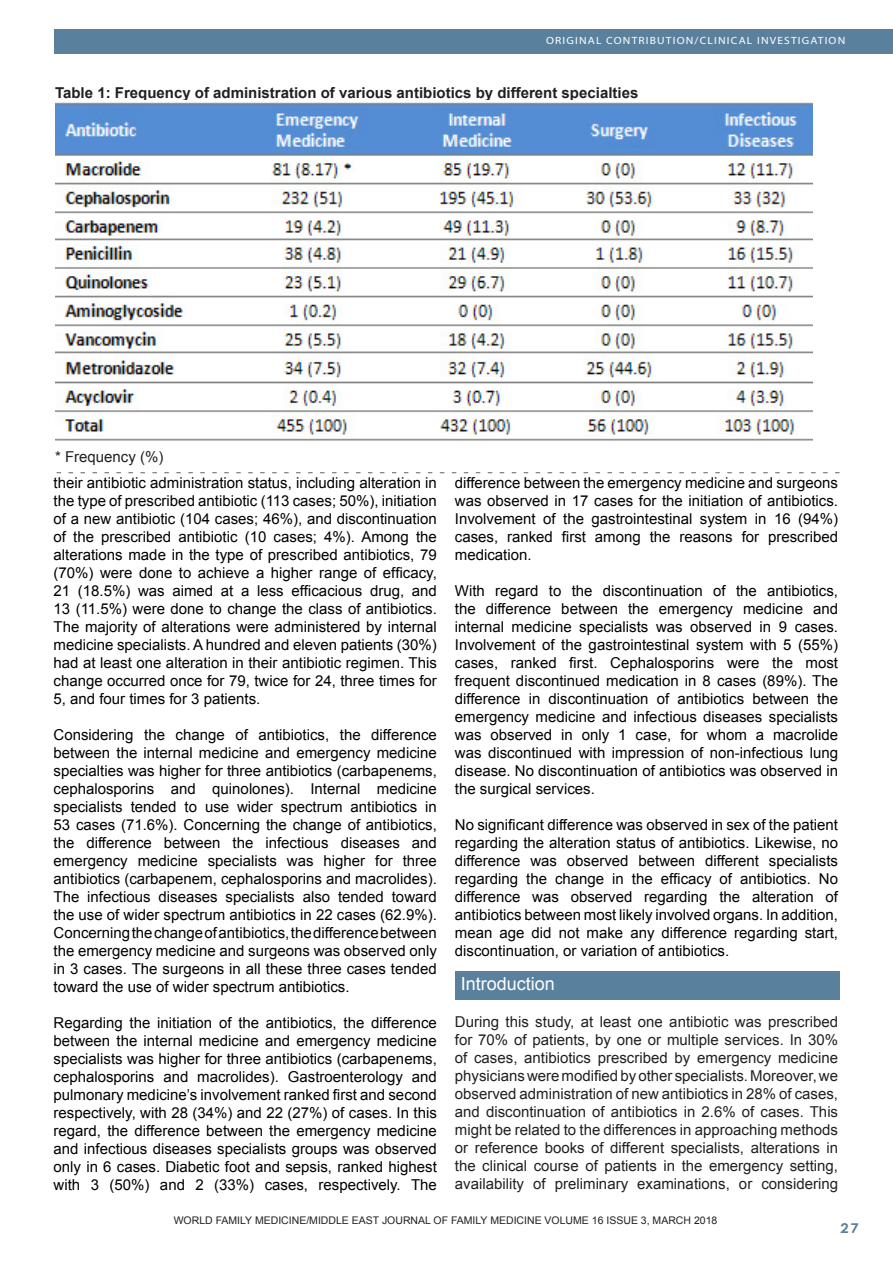
<style>
.page{position:relative;width:893px;height:1263px;background:#fff}
.page>*{position:absolute;margin:0;border:0;box-sizing:border-box;transform-origin:0 0}
.Footnote_Text{font:18px "Arial";color:#fff}
.Footnote_Text-2{font:15px/18px "Arial";color:#000100;text-align:justify}
.Footnote_Text-3{font:15px/18px "Arial";color:#231f20;text-align:justify}
.Footnote_Text-4{font:700 15px "Arial";color:#231f20}
.t1{font:700 13.5px "Century Gothic";color:#59809c;scale:1.1 1}
.Footnote_Text-5{font:10.5px "Arial";color:#231f20}
.t2{font:10.5px "Myriad";letter-spacing:.1em;color:#fff;scale:1.1 1}
</style>
<div class="page">
<div style="left:54px;top:30px;width:839px;height:24px;background:#59809c"></div>
<img style="left:55px;top:102px;width:758px;height:339px">
<div style="left:455px;top:971px;width:385px;height:28px;background:#59809c"></div>
<svg style="left:57px;top:472px;width:783px;height:1px"></svg>
<p class="t2" style="left:546px;top:35px;width:273px">ORIGINAL CONTRIBUTION/CLINICAL INVESTIGATION</p>
<p class="Footnote_Text-4" style="left:55px;top:83px;width:585px">Table 1: Frequency of administration of various antibiotics by different specialties</p>
<p class="Footnote_Text-3" style="left:55px;top:448px;width:110px">* Frequency (%)</p>
<p class="Footnote_Text-2" style="left:54px;top:474px;width:385px">their antibiotic administration status, including alteration in the type of prescribed antibiotic (113 cases; 50%), initiation of a new antibiotic (104 cases; 46%), and discontinuation of the prescribed antibiotic (10 cases; 4%). Among the alterations made in the type of prescribed antibiotics, 79 (70%) were done to achieve a higher range of efficacy, 21 (18.5%) was aimed at a less efficacious drug, and 13 (11.5%) were done to change the class of antibiotics.<br>The majority of alterations were administered by internal medicine specialists. A hundred and eleven patients (30%) had at least one alteration in their antibiotic regimen. This change occurred once for 79, twice for 24, three times for 5, and four times for 3 patients.</p>
<p class="Footnote_Text-2" style="left:54px;top:726px;width:385px">Considering the change of antibiotics, the difference between the internal medicine and emergency medicine specialties was higher for three antibiotics (carbapenems, cephalosporins and quinolones). Internal medicine specialists tended to use wider spectrum antibiotics in 53 cases (71.6%). Concerning the change of antibiotics, the difference between the infectious diseases and emergency medicine specialists was higher for three antibiotics (carbapenem, cephalosporins and macrolides).<br>The infectious diseases specialists also tended toward the use of wider spectrum antibiotics in 22 cases (62.9%).<br>Concerning the change of antibiotics, the difference between the emergency medicine and surgeons was observed only in 3 cases. The surgeons in all these three cases tended toward the use of wider spectrum antibiotics.</p>
<p class="Footnote_Text-2" style="left:54px;top:1014px;width:385px">Regarding the initiation of the antibiotics, the difference between the internal medicine and emergency medicine specialists was higher for three antibiotics (carbapenems, cephalosporins and macrolides). Gastroenterology and pulmonary medicine’s involvement ranked first and second respectively, with 28 (34%) and 22 (27%) of cases. In this regard, the difference between the emergency medicine and infectious diseases specialists groups was observed only in 6 cases. Diabetic foot and sepsis, ranked highest with 3 (50%) and 2 (33%) cases, respectively. The</p>
<p class="Footnote_Text-2" style="left:455px;top:474px;width:385px">difference between the emergency medicine and surgeons was observed in 17 cases for the initiation of antibiotics.<br>Involvement of the gastrointestinal system in 16 (94%) cases, ranked first among the reasons for prescribed medication.</p>
<p class="Footnote_Text-2" style="left:455px;top:582px;width:385px">With regard to the discontinuation of the antibiotics, the difference between the emergency medicine and internal medicine specialists was observed in 9 cases.<br>Involvement of the gastrointestinal system with 5 (55%) cases, ranked first. Cephalosporins were the most frequent discontinued medication in 8 cases (89%). The difference in discontinuation of antibiotics between the emergency medicine and infectious diseases specialists was observed in only 1 case, for whom a macrolide was discontinued with impression of non-infectious lung disease. No discontinuation of antibiotics was observed in the surgical services.</p>
<p class="Footnote_Text-2" style="left:455px;top:816px;width:385px">No significant difference was observed in sex of the patient regarding the alteration status of antibiotics. Likewise, no difference was observed between different specialists regarding the change in the efficacy of antibiotics. No difference was observed regarding the alteration of antibiotics between most likely involved organs. In addition, mean age did not make any difference regarding start, discontinuation, or variation of antibiotics.</p>
<p class="Footnote_Text" style="left:461px;top:972px;width:96px">Introduction</p>
<p class="Footnote_Text-3" style="left:455px;top:1012px;width:385px">During this study, at least one antibiotic was prescribed for 70% of patients, by one or multiple services. In 30% of cases, antibiotics prescribed by emergency medicine physicians were modified by other specialists. Moreover, we observed administration of new antibiotics in 28% of cases, and discontinuation of antibiotics in 2.6% of cases. This might be related to the differences in approaching methods or reference books of different specialists, alterations in the clinical course of patients in the emergency setting, availability of preliminary examinations, or considering</p>
<p class="Footnote_Text-5" style="left:162px;top:1214px;width:569px">WORLD FAMILY MEDICINE/MIDDLE EAST JOURNAL OF FAMILY MEDICINE VOLUME 15 ISSUE10, DECEMBER 2017</p>
<p class="Footnote_Text-5" style="left:174px;top:1214px;width:545px">WORLD FAMILY MEDICINE/MIDDLE EAST JOURNAL OF FAMILY MEDICINE VOLUME 16 ISSUE 3, MARCH 2018</p>
<p class="t1" style="left:840px;top:1218px;width:18px">27</p>
</div>
